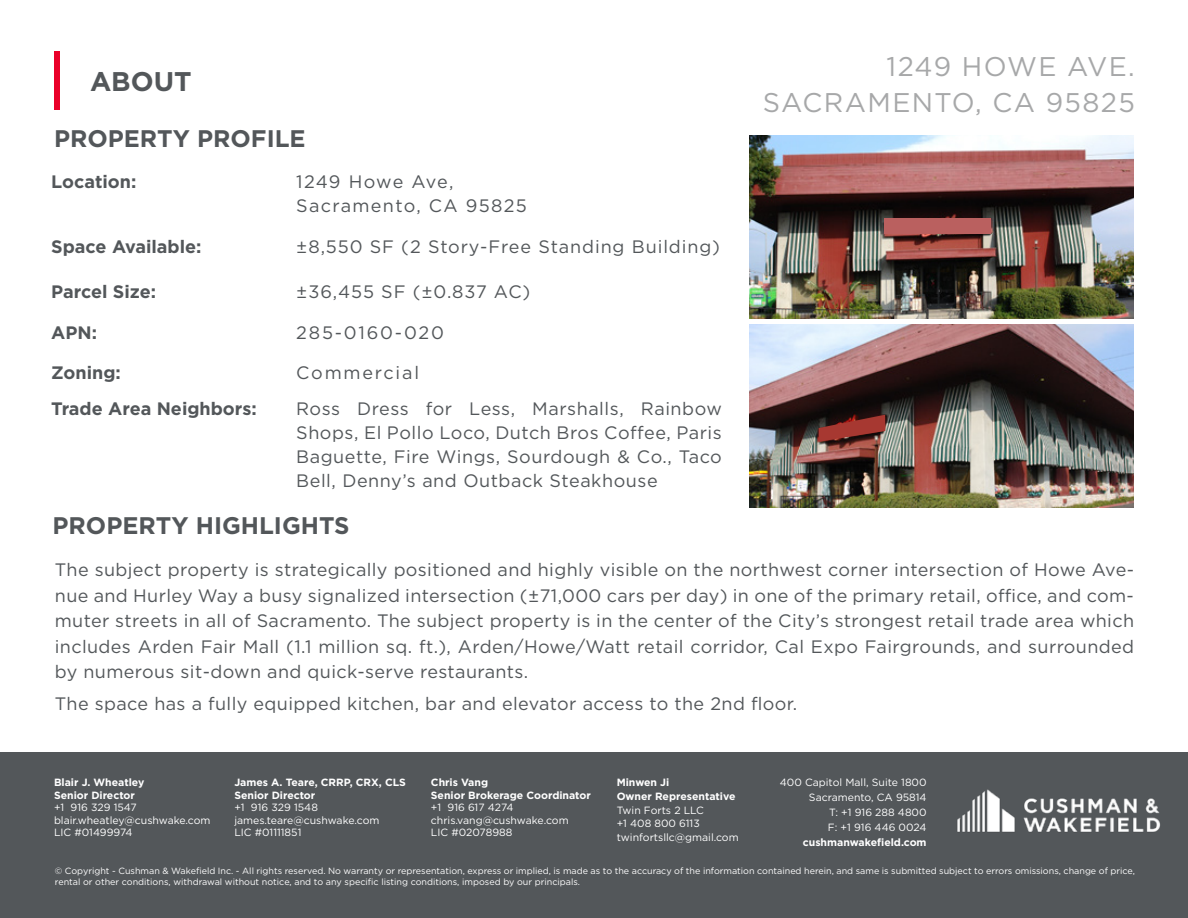
<style>
.page{position:relative;width:1188px;height:918px;background:#fff}
.page>*{position:absolute;margin:0;border:0;box-sizing:border-box;transform-origin:0 0}
.t1{font:27px/36px "Gotham";letter-spacing:.05em;color:#a7a8a9;text-align:right}
.t2{font:700 27px "Gotham";color:#53575a}
.t3{font:700 24px "Gotham";color:#53575a}
.t4{font:18px/25.5px "Gotham";letter-spacing:.025em;color:#53575a;text-align:justify}
.t5{font:700 18px "Gotham";color:#53575a}
.t6{font:18px "Gotham";letter-spacing:.05em;color:#53575a}
.t7{font:18px/24px "Gotham";letter-spacing:.075em;color:#53575a}
.t8{font:18px "Gotham";letter-spacing:.1em;color:#53575a}
.t9{font:10.5px/12.6px "Gotham";color:#fff}
.t10{font:700 10.5px/12.6px "Gotham";color:#fff}
.t11{font:9px/10.5px "Gotham";color:#fff}
</style>
<div class="page">
<div style="left:54px;top:51px;width:5px;height:58px;background:#ea0029"></div>
<img style="left:750px;top:135px;width:384px;height:183px">
<img style="left:750px;top:324px;width:384px;height:184px">
<div style="left:885px;top:219px;width:106px;height:15px;background:#ba605f"></div>
<svg style="left:819px;top:415px;width:66px;height:27px"></svg>
<div style="left:0;top:752px;width:1188px;height:166px;background:#53575a"></div>
<img style="left:957px;top:789px;width:204px;height:43px">
<h1 class="t2" style="left:90px;top:63px;width:103px">ABOUT</h1>
<h2 class="t3" style="left:54px;top:123px;width:253px">PROPERTY PROFILE</h2>
<p class="t5" style="left:51px;top:170px;width:87px">Location:</p>
<p class="t7" style="left:296px;top:169px;width:232px">1249 Howe Ave,<br>Sacramento, CA 95825</p>
<p class="t5" style="left:51px;top:234px;width:152px">Space Available:</p>
<p class="t6" style="left:296px;top:235px;width:425px">±8,550 SF (2 Story-Free Standing Building)</p>
<p class="t5" style="left:51px;top:279px;width:106px">Parcel Size:</p>
<p class="t6" style="left:296px;top:280px;width:236px">±36,455 SF (±0.837 AC)</p>
<p class="t5" style="left:51px;top:321px;width:47px">APN:</p>
<p class="t8" style="left:296px;top:321px;width:149px">285-0160-020</p>
<p class="t5" style="left:51px;top:360px;width:71px">Zoning:</p>
<p class="t8" style="left:296px;top:361px;width:124px">Commercial</p>
<p class="t5" style="left:51px;top:396px;width:207px">Trade Area Neighbors:</p>
<p class="t4" style="left:296px;top:396px;width:427px;line-height:24px">Ross Dress for Less, Marshalls, Rainbow Shops, El Pollo Loco, Dutch Bros Coffee, Paris Baguette, Fire Wings, Sourdough &amp; Co., Taco Bell, Denny’s and Outback Steakhouse</p>
<h1 class="t1" style="left:763px;top:47px;width:374px">1249 HOWE AVE.<br>SACRAMENTO, CA 95825</h1>
<h2 class="t3" style="left:53px;top:510px;width:299px">PROPERTY HIGHLIGHTS</h2>
<p class="t4" style="left:55px;top:557px;width:1081px">The subject property is strategically positioned and highly visible on the northwest corner intersection of Howe Ave&shy;nue and Hurley Way a busy signalized intersection (±71,000 cars per day) in one of the primary retail, office, and com&shy;muter streets in all of Sacramento. The subject property is in the center of the City’s strongest retail trade area which includes Arden Fair Mall (1.1 million sq. ft.), Arden/Howe/Watt retail corridor, Cal Expo Fairgrounds, and surrounded by numerous sit-down and quick-serve restaurants.</p>
<p class="t4" style="left:55px;top:691px;width:744px">The space has a fully equipped kitchen, bar and elevator access to the 2nd floor.</p>
<p class="t9" style="left:780px;top:775px;width:148px;line-height:15px;text-align:right">400 Capitol Mall, Suite 1800<br>Sacramento, CA 95814<br>T: +1 916 288 4800<br>F: +1 916 446 0024</p>
<p class="t10" style="left:803px;top:836px;width:125px">cushmanwakefield.com</p>
<p class="t11" style="left:55px;top:865px;width:1082px">© Copyright - Cushman &amp; Wakefield Inc. - All rights reserved. No warranty or representation, express or implied, is made as to the accuracy of the information contained herein, and same is submitted subject to errors omissions, change of price, rental or other conditions, withdrawal without notice, and to any specific listing conditions, imposed by our principals.</p>
<p class="t10" style="left:54px;top:776px;width:92px">Blair J. Wheatley<br>Senior Director</p>
<p class="t9" style="left:54px;top:801px;width:158px">+1 916 329 1547 blair.wheatley@cushwake.com<br>LIC #01499974</p>
<p class="t10" style="left:431px;top:776px;width:161px">Chris Vang<br>Senior Brokerage Coordinator</p>
<p class="t9" style="left:431px;top:801px;width:139px">+1 916 617 4274 chris.vang@cushwake.com<br>LIC #02078988</p>
<p class="t10" style="left:617px;top:775px;width:120px;line-height:13.8px">Minwen Ji<br>Owner Representative</p>
<p class="t9" style="left:617px;top:803px;width:124px;line-height:13.8px">Twin Forts 2 LLC<br>+1 408 800 6113 twinfortsllc@gmail.com</p>
<p class="t10" style="left:234px;top:776px;width:173px">James A. Teare, CRRP, CRX, CLS<br>Senior Director</p>
<p class="t9" style="left:234px;top:801px;width:147px">+1 916 329 1548 james.teare@cushwake.com<br>LIC #01111851</p>
</div>
